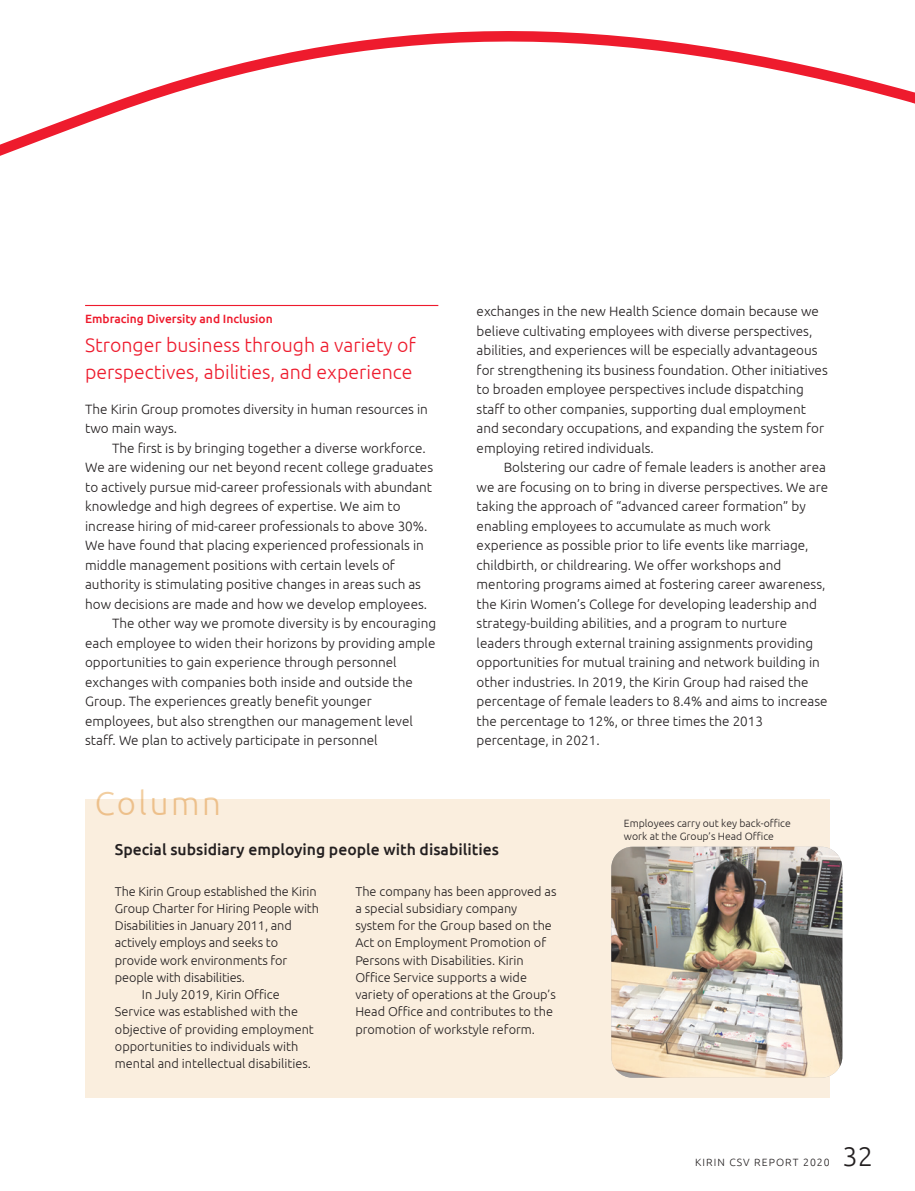
<style>
.page{position:relative;width:915px;height:1191px;background:#fff}
.page>*{position:absolute;margin:0;border:0;box-sizing:border-box;transform-origin:0 0}
.t1{font:300 33px "Ubuntu";letter-spacing:.08em;color:#f2cea0}
.t2{font:300 27px "Ubuntu";color:#231f20}
.t3{font:300 19.5px/27px "Ubuntu";color:#ee1b2d}
.t4{font:500 15.75px "Ubuntu";color:#231f20}
.t5{font:300 13.5px/19.5px "Ubuntu";color:#231f20}
.t6{font:300 12.75px/17.2px "Ubuntu";color:#231f20}
.t7{font:500 12px "Ubuntu";color:#ee1b2d}
.t8{font:300 10.5px/13.5px "Ubuntu";color:#231f20}
.t9{font:300 10.5px "Ubuntu";letter-spacing:.1em;color:#231f20}
</style>
<div class="page">
<svg style="left:0;top:31px;width:901px;height:125px"></svg>
<svg style="left:901px;top:88px;width:13px;height:16px"></svg>
<div style="left:85px;top:799px;width:744px;height:299px;background:#faeede"></div>
<hr style="left:85px;top:305px;width:353px;height:1px;background:#ee1b2d">
<img style="left:611px;top:846px;width:231px;height:231px">
<p class="t7" style="left:85px;top:311px;width:189px">Embracing Diversity and Inclusion</p>
<h3 class="t3" style="left:85px;top:331px;width:332px">Stronger business through a variety of perspectives, abilities, and experience</h3>
<p class="t5" style="left:85px;top:399px;width:344px">The Kirin Group promotes diversity in human resources in two main ways.</p>
<p class="t5" style="left:112px;top:438px;width:315px">The first is by bringing together a diverse workforce.</p>
<p class="t5" style="left:85px;top:457px;width:349px">We are widening our net beyond recent college graduates</p>
<p class="t5" style="left:85px;top:477px;width:348px">to actively pursue mid-career professionals with abundant</p>
<p class="t5" style="left:85px;top:496px;width:317px">knowledge and high degrees of expertise. We aim to</p>
<p class="t5" style="left:85px;top:516px;width:344px">increase hiring of mid-career professionals to above 30%.</p>
<p class="t5" style="left:85px;top:535px;width:340px">We have found that placing experienced professionals in</p>
<p class="t5" style="left:85px;top:555px;width:311px">middle management positions with certain levels of</p>
<p class="t5" style="left:85px;top:574px;width:337px">authority is stimulating positive changes in areas such as</p>
<p class="t5" style="left:85px;top:594px;width:343px">how decisions are made and how we develop employees.</p>
<p class="t5" style="left:112px;top:613px;width:325px">The other way we promote diversity is by encouraging</p>
<p class="t5" style="left:85px;top:633px;width:352px">each employee to widen their horizons by providing ample</p>
<p class="t5" style="left:85px;top:652px;width:313px">opportunities to gain experience through personnel</p>
<p class="t5" style="left:85px;top:672px;width:329px">exchanges with companies both inside and outside the</p>
<p class="t5" style="left:85px;top:691px;width:288px">Group. The experiences greatly benefit younger</p>
<p class="t5" style="left:85px;top:711px;width:329px">employees, but also strengthen our management level</p>
<p class="t5" style="left:85px;top:730px;width:294px">staff. We plan to actively participate in personnel</p>
<h1 class="t1" style="left:94px;top:783px;width:128px">Column</h1>
<p class="t5" style="left:476px;top:301px;width:352px">exchanges in the new Health Science domain because we believe cultivating employees with diverse perspectives, abilities, and experiences will be especially advantageous for strengthening its business foundation. Other initiatives to broaden employee perspectives include dispatching staff to other companies, supporting dual employment and secondary occupations, and expanding the system for employing retired individuals.</p>
<p class="t5" style="left:476px;top:457px;width:353px;text-indent:27px">Bolstering our cadre of female leaders is another area we are focusing on to bring in diverse perspectives. We are taking the approach of “advanced career formation” by enabling employees to accumulate as much work experience as possible prior to life events like marriage, childbirth, or childrearing. We offer workshops and mentoring programs aimed at fostering career awareness, the Kirin Women’s College for developing leadership and strategy-building abilities, and a program to nurture leaders through external training assignments providing opportunities for mutual training and network building in other industries. In 2019, the Kirin Group had raised the percentage of female leaders to 8.4% and aims to increase the percentage to 12%, or three times the 2013 percentage, in 2021.</p>
<p class="t4" style="left:115px;top:839px;width:385px">Special subsidiary employing people with disabilities</p>
<p class="t6" style="left:115px;top:882px;width:203px">The Kirin Group established the Kirin</p>
<p class="t6" style="left:115px;top:899px;width:205px">Group Charter for Hiring People with</p>
<p class="t6" style="left:115px;top:916px;width:178px">Disabilities in January 2011, and</p>
<p class="t6" style="left:115px;top:934px;width:165px">actively employs and seeks to</p>
<p class="t6" style="left:115px;top:951px;width:174px">provide work environments for</p>
<p class="t6" style="left:115px;top:968px;width:132px">people with disabilities.</p>
<p class="t6" style="left:142px;top:985px;width:139px">In July 2019, Kirin Office</p>
<p class="t6" style="left:115px;top:1003px;width:185px">Service was established with the</p>
<p class="t6" style="left:115px;top:1020px;width:200px">objective of providing employment</p>
<p class="t6" style="left:115px;top:1037px;width:185px">opportunities to individuals with</p>
<p class="t6" style="left:115px;top:1054px;width:197px">mental and intellectual disabilities.</p>
<p class="t6" style="left:355px;top:882px;width:203px">The company has been approved as a special subsidiary company system for the Group based on the<br>Act on Employment Promotion of<br>Persons with Disabilities. Kirin<br>Office Service supports a wide variety of operations at the Group’s<br>Head Office and contributes to the promotion of workstyle reform.</p>
<p class="t8" style="left:623px;top:816px;width:168px">Employees carry out key back-office work at the Group’s Head Office</p>
<p class="t9" style="left:695px;top:1155px;width:136px">KIRIN CSV REPORT 2020</p>
<h2 class="t2" style="left:842px;top:1139px;width:32px">32</h2>
</div>
